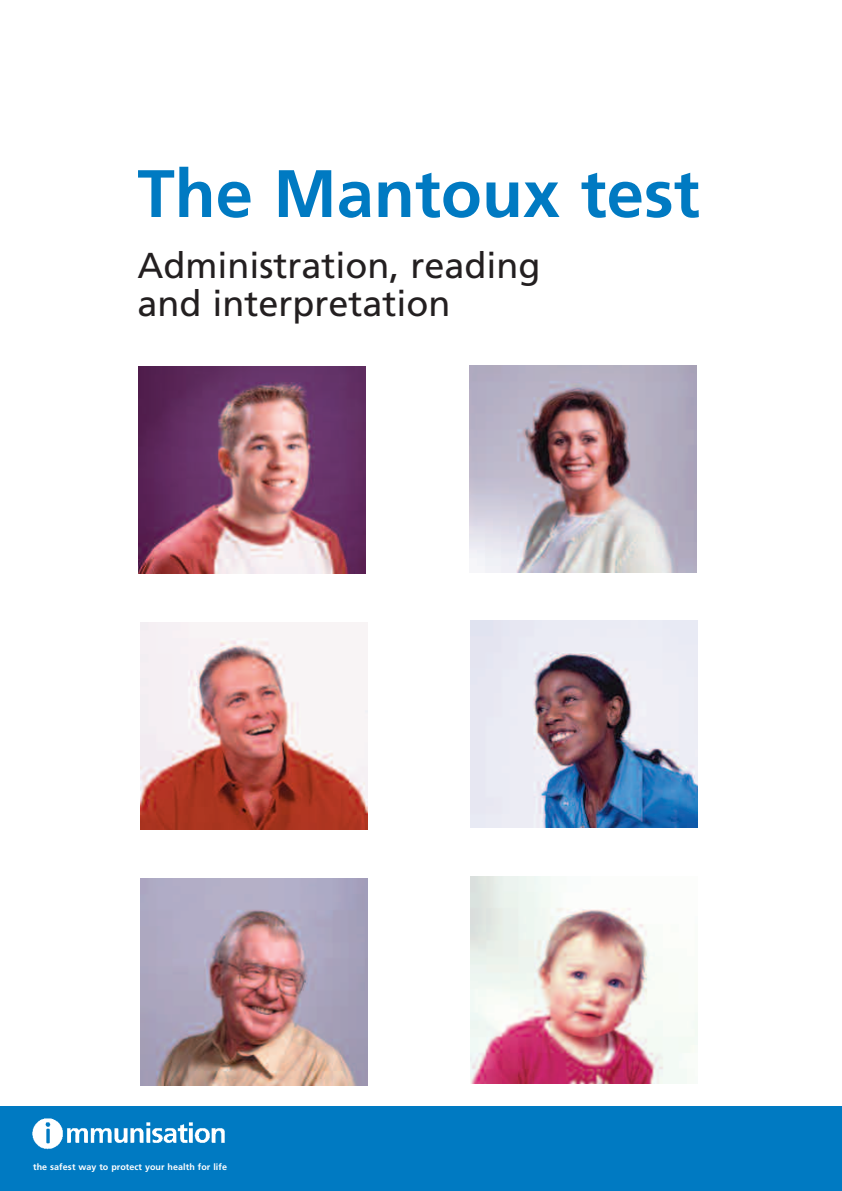
<style>
.page{position:relative;width:842px;height:1191px;background:#fff}
.page>*{position:absolute;margin:0;border:0;box-sizing:border-box;transform-origin:0 0}
.t1{font:700 67px "Frutiger";color:#007ac2}
.t2{font:36px/38px "Frutiger";color:#231f20}
.t3{font:700 8.9px "Frutiger";letter-spacing:.01em;color:#fff}
</style>
<div class="page">
<div style="left:0;top:1106px;width:842px;height:85px;background:#007ac2"></div>
<img style="left:32px;top:1118px;width:193px;height:32px">
<img style="left:139px;top:367px;width:226px;height:206px">
<img style="left:469px;top:365px;width:227px;height:207px">
<img style="left:140px;top:622px;width:227px;height:207px">
<img style="left:470px;top:621px;width:227px;height:207px">
<img style="left:140px;top:878px;width:227px;height:207px">
<img style="left:470px;top:876px;width:227px;height:207px">
<h1 class="t1" style="left:137px;top:167px;width:564px">The Mantoux test</h1>
<p class="t2" style="left:137px;top:249px;width:405px">Administration, reading and interpretation</p>
<p class="t3" style="left:33px;top:1163px;width:195px">the safest way to protect your health for life</p>
</div>
